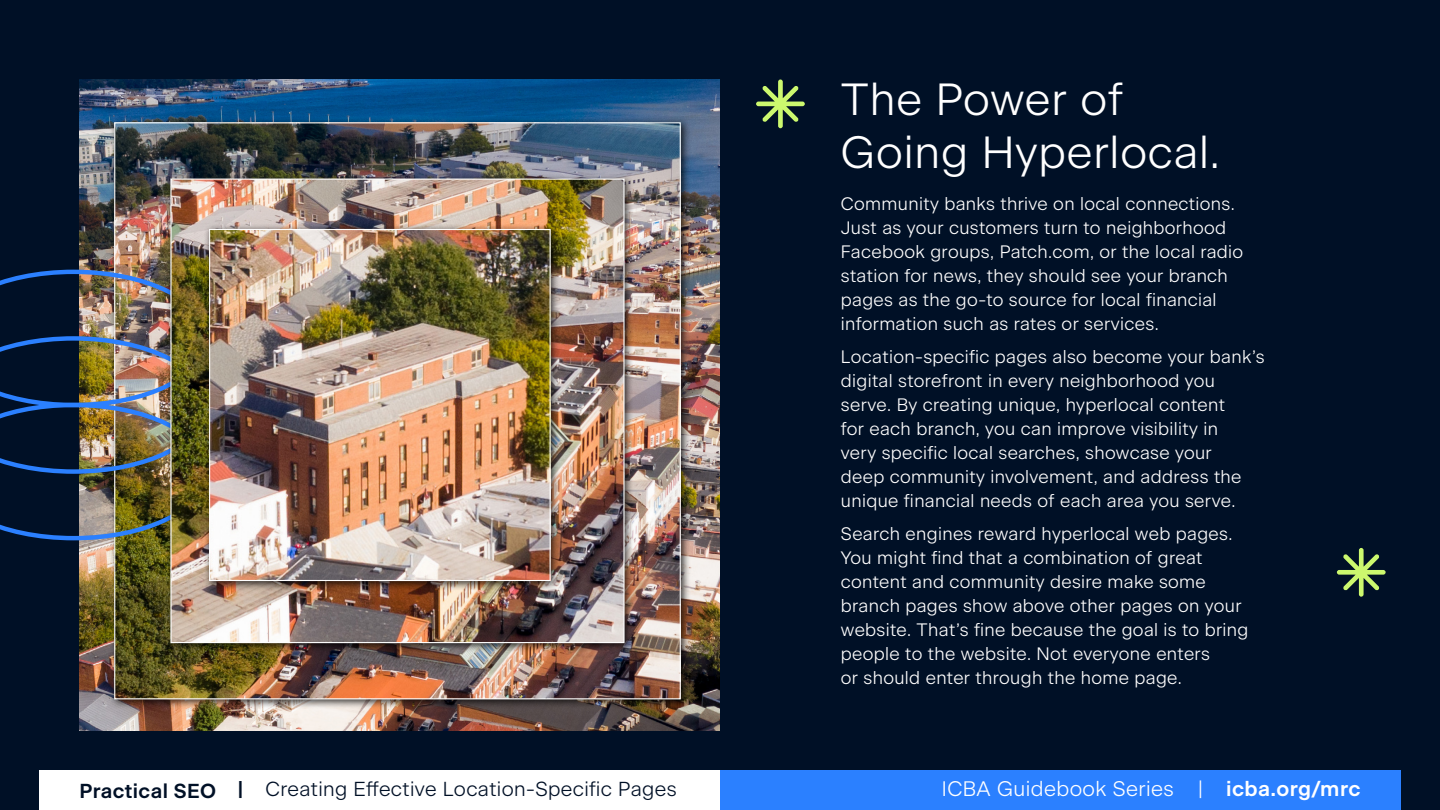
<style>
.page{position:relative;width:1440px;height:810px;background:#001026}
.page>*{position:absolute;margin:0;border:0;box-sizing:border-box;transform-origin:0 0}
.t1{font:300 45px/52.5px "Beausite Classic";letter-spacing:.02em;color:#fff}
.t2{font:300 21px "Beausite Classic";letter-spacing:.02em;color:#fff}
.t3{font:300 20.25px "Beausite Classic";letter-spacing:.02em;color:#001026}
.t4{font:300 18px/24px "Beausite Classic";letter-spacing:.02em;color:#fff}
.s1{font-weight:600}
</style>
<div class="page">
<div style="left:720px;top:770px;width:680px;height:40px;background:#2b80ff"></div>
<div style="left:40px;top:770px;width:680px;height:40px;background:#fff"></div>
<img style="left:80px;top:80px;width:640px;height:650px">
<div style="left:109px;top:117px;width:581px;height:592px;background:#000;opacity:.75"></div>
<img style="left:116px;top:124px;width:563px;height:573px">
<img style="left:0;top:270px;width:165px;height:270px">
<div style="left:165px;top:173px;width:469px;height:480px;background:#000;opacity:.75"></div>
<img style="left:172px;top:181px;width:451px;height:460px">
<div style="left:204px;top:224px;width:356px;height:366px;background:#000;opacity:.75"></div>
<img style="left:211px;top:231px;width:338px;height:348px">
<div style="left:209px;top:229px;width:342px;height:352px;border:1px solid #fff"></div>
<svg style="left:756px;top:79px;width:49px;height:49px"></svg>
<svg style="left:1337px;top:548px;width:49px;height:49px"></svg>
<h1 class="t1" style="left:841px;top:70px;width:381px">The Power of<br>Going Hyperlocal.</h1>
<p class="t4" style="left:841px;top:190px;width:404px">Community banks thrive on local connections.<br>Just as your customers turn to neighborhood Facebook groups, Patch.com, or the local radio station for news, they should see your branch pages as the go-to source for local financial information such as rates or services.</p>
<p class="t4" style="left:841px;top:343px;width:425px">Location-specific pages also become your bank’s digital storefront in every neighborhood you serve. By creating unique, hyperlocal content<br>for each branch, you can improve visibility in<br>very specific local searches, showcase your<br>deep community involvement, and address the unique financial needs of each area you serve.</p>
<p class="t4" style="left:841px;top:520px;width:409px">Search engines reward hyperlocal web pages.<br>You might find that a combination of great content and community desire make some branch pages show above other pages on your website. That’s fine because the goal is to bring people to the website. Not everyone enters<br>or should enter through the home page.</p>
<p class="t3" style="left:80px;top:774px;width:599px"><span class="s1">Practical SEO |</span> Creating Effective Location-Specific Pages</p>
<p class="t2" style="left:942px;top:773px;width:420px">ICBA Guidebook Series | <span class="s1">icba.org/mrc</span></p>
</div>
